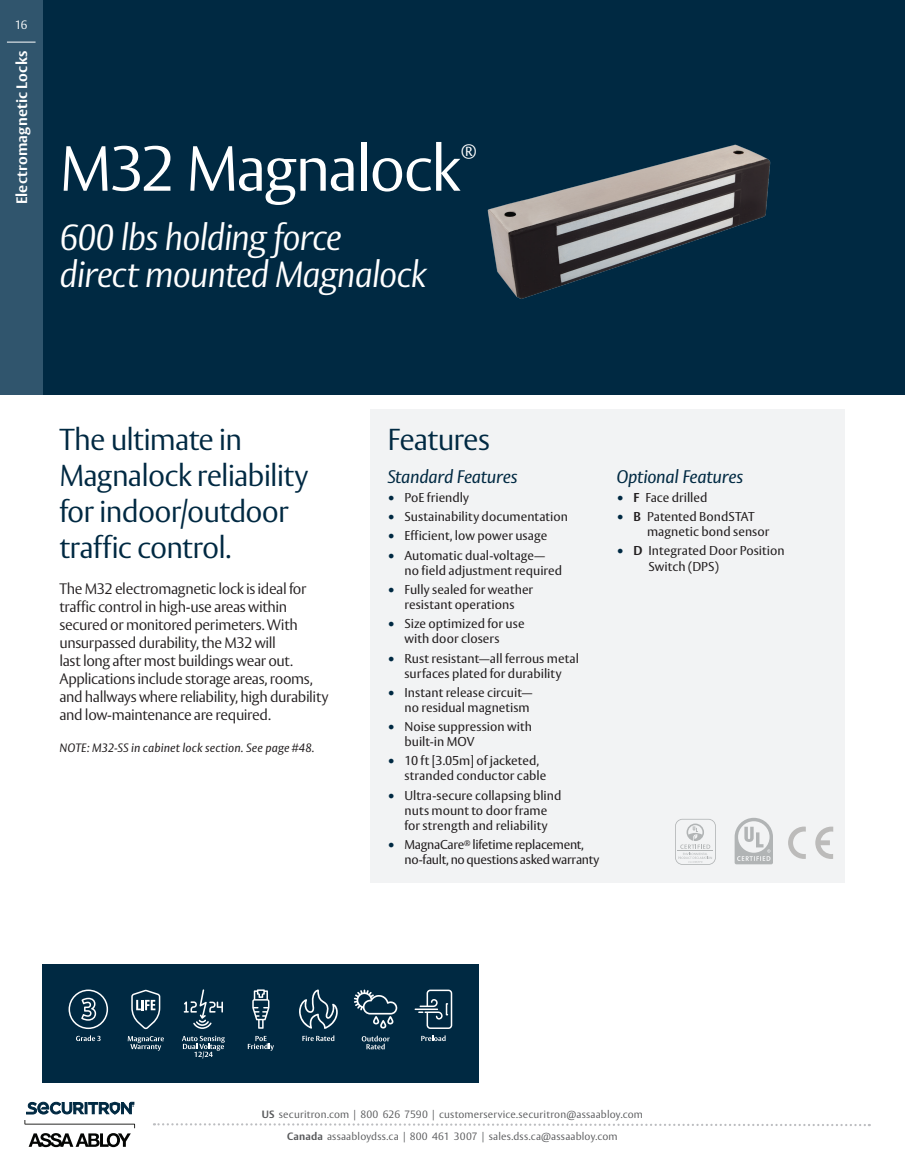
<style>
.page{position:relative;width:905px;height:1175px;background:#fff}
.page>*{position:absolute;margin:0;border:0;box-sizing:border-box;transform-origin:0 0}
.Header_Headline{font:300 63px "ASSA Vesta";letter-spacing:-.035em;color:#fff}
.Header_Descriptive{font:italic 300 36px/37.5px "ASSA Vesta";letter-spacing:-.03em;color:#fff}
.Section_Headline{font:300 30px/36px "ASSA Vesta";letter-spacing:-.03em;color:#002942}
.Header_Headline-2{font:300 18.3px "ASSA Vesta";color:#fff}
.Spec_Features_Header{font:italic 18px "ASSA Vesta";letter-spacing:-.015em;color:#002942}
.Section_BodyCopy{font:300 15px/18px "ASSA Vesta";letter-spacing:-.025em;color:#231f20}
.t1{font:700 15px "ASSA Vesta";letter-spacing:.015em;color:#fff}
.t2{font:12.75px/15px "ASSA Vesta";color:#231f20}
.t3{font:12.75px/15px "ASSA Vesta";letter-spacing:-.025em;color:#231f20}
.Disclaimer{font:italic 12px "ASSA Vesta";letter-spacing:.01em;color:#231f20}
.t4{font:300 12px "ASSA Vesta";color:#fff}
.t5{font:300 10.5px/22.5px "ASSA Vesta";letter-spacing:.015em;color:#57585a;text-align:center}
.s1{font-size:15px;color:#002942}
.s2{font-weight:700}
</style>
<div class="page">
<div style="left:41px;top:0;width:863px;height:394px;background:#002942"></div>
<div style="left:0;top:0;width:43px;height:394px;background:#30556d"></div>
<svg style="left:7px;top:42px;width:29px;height:1px"></svg>
<svg style="left:154px;top:1123px;width:715px;height:3px"></svg>
<svg style="left:24px;top:1120px;width:111px;height:27px"></svg>
<svg style="left:26px;top:1101px;width:108px;height:13px"></svg>
<div style="left:370px;top:410px;width:475px;height:473px;background:#f2f3f4"></div>
<div style="left:43px;top:964px;width:436px;height:118px;background:#002942"></div>
<svg style="left:76px;top:1035px;width:25px;height:6px"></svg>
<svg style="left:69px;top:989px;width:39px;height:40px"></svg>
<svg style="left:128px;top:1036px;width:36px;height:14px"></svg>
<svg style="left:131px;top:989px;width:29px;height:40px"></svg>
<svg style="left:182px;top:1035px;width:43px;height:23px"></svg>
<svg style="left:184px;top:989px;width:39px;height:39px"></svg>
<svg style="left:252px;top:989px;width:17px;height:39px"></svg>
<svg style="left:248px;top:1035px;width:26px;height:15px"></svg>
<svg style="left:299px;top:989px;width:39px;height:39px"></svg>
<svg style="left:302px;top:1035px;width:32px;height:6px"></svg>
<svg style="left:354px;top:989px;width:43px;height:39px"></svg>
<svg style="left:362px;top:1035px;width:28px;height:14px"></svg>
<svg style="left:421px;top:1035px;width:24px;height:6px"></svg>
<hr style="left:414px;top:1008px;width:24px;height:2px;background:#fff">
<svg style="left:418px;top:989px;width:34px;height:40px"></svg>
<svg style="left:675px;top:819px;width:40px;height:45px"></svg>
<hr style="left:677px;top:850px;width:36px;height:1px;background:#b1b4b5">
<svg style="left:734px;top:817px;width:39px;height:47px"></svg>
<svg style="left:815px;top:826px;width:18px;height:33px"></svg>
<svg style="left:788px;top:826px;width:17px;height:33px"></svg>
<img style="left:487px;top:144px;width:284px;height:155px">
<p class="t4" style="left:15px;top:17px;width:14px">16</p>
<p class="t1" style="left:13px;top:204px;width:155px;rotate:-90deg">Electromagnetic Locks</p>
<p class="Header_Headline" style="left:60px;top:131px;width:402px">M32 Magnalock</p>
<p class="Header_Headline-2" style="left:461px;top:139px;width:18px">®</p>
<p class="Header_Descriptive" style="left:60px;top:220px;width:369px">600 lbs holding force direct mounted Magnalock</p>
<p class="Section_Headline" style="left:59px;top:423px;width:250px">The ultimate in<br>Magnalock reliability for indoor/outdoor traffic control.</p>
<p class="Section_BodyCopy" style="left:59px;top:580px;width:270px">The M32 electromagnetic lock is ideal for traffic control in high-use areas within secured or monitored perimeters. With unsurpassed durability, the M32 will<br>last long after most buildings wear out.<br>Applications include storage areas, rooms, and hallways where reliability, high durability and low-maintenance are required.</p>
<p class="Disclaimer" style="left:59px;top:741px;width:257px">NOTE: M32-SS in cabinet lock section. See page #48.</p>
<p class="Section_Headline" style="left:387px;top:423px;width:104px">Features</p>
<p class="Spec_Features_Header" style="left:387px;top:465px;width:131px">Standard Features</p>
<p class="t2" style="left:387px;top:490px;width:83px"><span class="s1">•</span> PoE friendly</p>
<p class="t2" style="left:387px;top:510px;width:182px"><span class="s1">•</span> Sustainability documentation</p>
<p class="t2" style="left:387px;top:529px;width:161px"><span class="s1">•</span> Efficient, low power usage</p>
<p class="t2" style="left:404px;top:548px;width:159px;text-indent:-17px"><span class="s1">•</span> Automatic dual-voltage— no field adjustment required</p>
<p class="t2" style="left:387px;top:582px;width:147px;text-align:center"><span class="s1">•</span> Fully sealed for weather resistant operations</p>
<p class="t2" style="left:404px;top:617px;width:121px;text-indent:-17px"><span class="s1">•</span> Size optimized for use with door closers</p>
<p class="t2" style="left:387px;top:651px;width:193px;text-align:center"><span class="s1">•</span> Rust resistant—all ferrous metal surfaces plated for durability</p>
<p class="t2" style="left:387px;top:685px;width:146px;text-align:right"><span class="s1">•</span> Instant release circuit— no residual magnetism</p>
<p class="t2" style="left:404px;top:719px;width:129px;text-indent:-17px"><span class="s1">•</span> Noise suppression with built-in MOV</p>
<p class="t2" style="left:404px;top:754px;width:143px;text-indent:-17px"><span class="s1">•</span> 10 ft [3.05m] of jacketed, stranded conductor cable</p>
<p class="t2" style="left:387px;top:788px;width:175px;text-align:center"><span class="s1">•</span> Ultra-secure collapsing blind nuts mount to door frame<br>for strength and reliability</p>
<p class="t3" style="left:404px;top:837px;width:196px;text-indent:-17px"><span class="s1">•</span> MagnaCare<sup>®</sup> lifetime replacement, no-fault, no questions asked warranty</p>
<p class="Spec_Features_Header" style="left:616px;top:465px;width:128px">Optional Features</p>
<p class="t2" style="left:616px;top:490px;width:93px"><span class="s1">•</span> <span class="s2">F</span> Face drilled</p>
<p class="t2" style="left:647px;top:510px;width:124px;text-indent:-31px"><span class="s1">•</span> <span class="s2">B</span> Patented BondSTAT magnetic bond sensor</p>
<p class="t2" style="left:648px;top:544px;width:137px;text-indent:-32px"><span class="s1">•</span> <span class="s2">D</span> Integrated Door Position<br>Switch (DPS)</p>
<p class="t5" style="left:262px;top:1103px;width:382px"><span class="s2">US</span> securitron.com | 800 626 7590 | customerservice.securitron@assaabloy.com<br><span class="s2">Canada</span> assaabloydss.ca | 800 461 3007 | sales.dss.ca@assaabloy.com</p>
</div>
